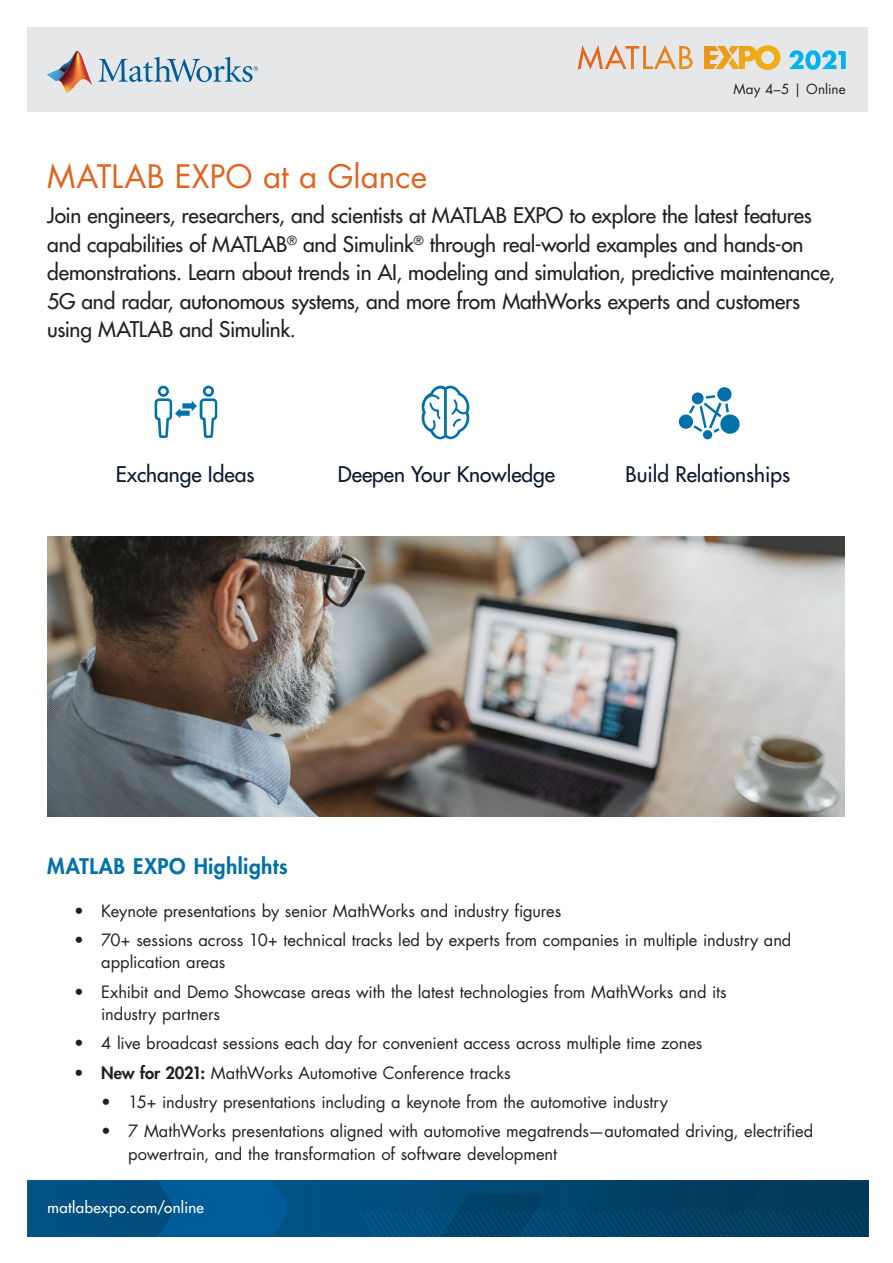
<style>
.page{position:relative;width:893px;height:1263px;background:#fff}
.page>*{position:absolute;margin:0;border:0;box-sizing:border-box;transform-origin:0 0}
.t1{font:31.5px "Futura Std";color:#e1631e}
.Summary{font:500 21px/28.5px "Futura Std";letter-spacing:-.01em;color:#231f20}
.Fast_Fact_Text{font:500 21px "Futura Std";color:#0b172e}
.Heading_1{font:800 21px "Futura Std";letter-spacing:.02em;color:#0071a9}
.t2{font:16.5px/22.5px "Futura Std";letter-spacing:-.005em;color:#231f20}
.t3{font:500 15px "Futura Std";letter-spacing:.03em;color:#fff}
.t4{font:13.5px "Futura Std";letter-spacing:.005em;color:#231f20}
.s1{font-weight:800}
</style>
<div class="page">
<div style="left:27px;top:27px;width:841px;height:85px;background:#e6e7e9"></div>
<img style="left:27px;top:1180px;width:841px;height:56px">
<img style="left:58px;top:51px;width:29px;height:21px">
<svg style="left:46px;top:70px;width:12px;height:11px"></svg>
<img style="left:58px;top:72px;width:35px;height:21px">
<svg style="left:98px;top:57px;width:160px;height:25px"></svg>
<svg style="left:578px;top:45px;width:202px;height:25px"></svg>
<svg style="left:789px;top:50px;width:57px;height:20px"></svg>
<svg style="left:155px;top:386px;width:62px;height:52px"></svg>
<svg style="left:692px;top:392px;width:12px;height:12px"></svg>
<div style="left:717px;top:387px;width:15px;height:14px;background:#0071a9;border-radius:50%"></div>
<div style="left:720px;top:414px;width:20px;height:20px;background:#0071a9;border-radius:50%"></div>
<div style="left:703px;top:430px;width:9px;height:9px;background:#0071a9;border-radius:50%"></div>
<div style="left:679px;top:414px;width:14px;height:15px;background:#0071a9;border-radius:50%"></div>
<svg style="left:689px;top:395px;width:40px;height:38px"></svg>
<svg style="left:421px;top:386px;width:49px;height:53px"></svg>
<img style="left:47px;top:537px;width:798px;height:279px">
<p class="t4" style="left:733px;top:80px;width:114px">May 4–5 | Online</p>
<p class="t1" style="left:47px;top:156px;width:381px">MATLAB EXPO at a Glance</p>
<p class="Summary" style="left:47px;top:201px;width:789px">Join engineers, researchers, and scientists at MATLAB EXPO to explore the latest features and capabilities of MATLAB<sup>®</sup> and Simulink<sup>®</sup> through real-world examples and hands-on demonstrations. Learn about trends in AI, modeling and simulation, predictive maintenance, 5G and radar, autonomous systems, and more from MathWorks experts and customers using MATLAB and Simulink.</p>
<p class="Fast_Fact_Text" style="left:116px;top:461px;width:140px">Exchange Ideas</p>
<p class="Fast_Fact_Text" style="left:338px;top:461px;width:219px">Deepen Your Knowledge</p>
<p class="Fast_Fact_Text" style="left:626px;top:461px;width:166px">Build Relationships</p>
<p class="Heading_1" style="left:47px;top:853px;width:242px">MATLAB EXPO Highlights</p>
<p class="t2" style="left:74px;top:899px;width:489px">• Keynote presentations by senior MathWorks and industry figures</p>
<p class="t2" style="left:101px;top:929px;width:692px;text-indent:-27px">• 70+ sessions across 10+ technical tracks led by experts from companies in multiple industry and application areas</p>
<p class="t2" style="left:101px;top:980px;width:627px;text-indent:-27px">• Exhibit and Demo Showcase areas with the latest technologies from MathWorks and its industry partners</p>
<p class="t2" style="left:74px;top:1032px;width:630px">• 4 live broadcast sessions each day for convenient access across multiple time zones</p>
<p class="t2" style="left:74px;top:1061px;width:438px"><span class="s1">• New for 2021:</span> MathWorks Automotive Conference tracks</p>
<p class="t2" style="left:101px;top:1091px;width:568px">• 15+ industry presentations including a keynote from the automotive industry</p>
<p class="t2" style="left:128px;top:1120px;width:687px;text-indent:-27px">• 7 MathWorks presentations aligned with automotive megatrends—automated driving, electrified powertrain, and the transformation of software development</p>
<p class="t3" style="left:47px;top:1198px;width:158px">matlabexpo.com/online</p>
</div>
